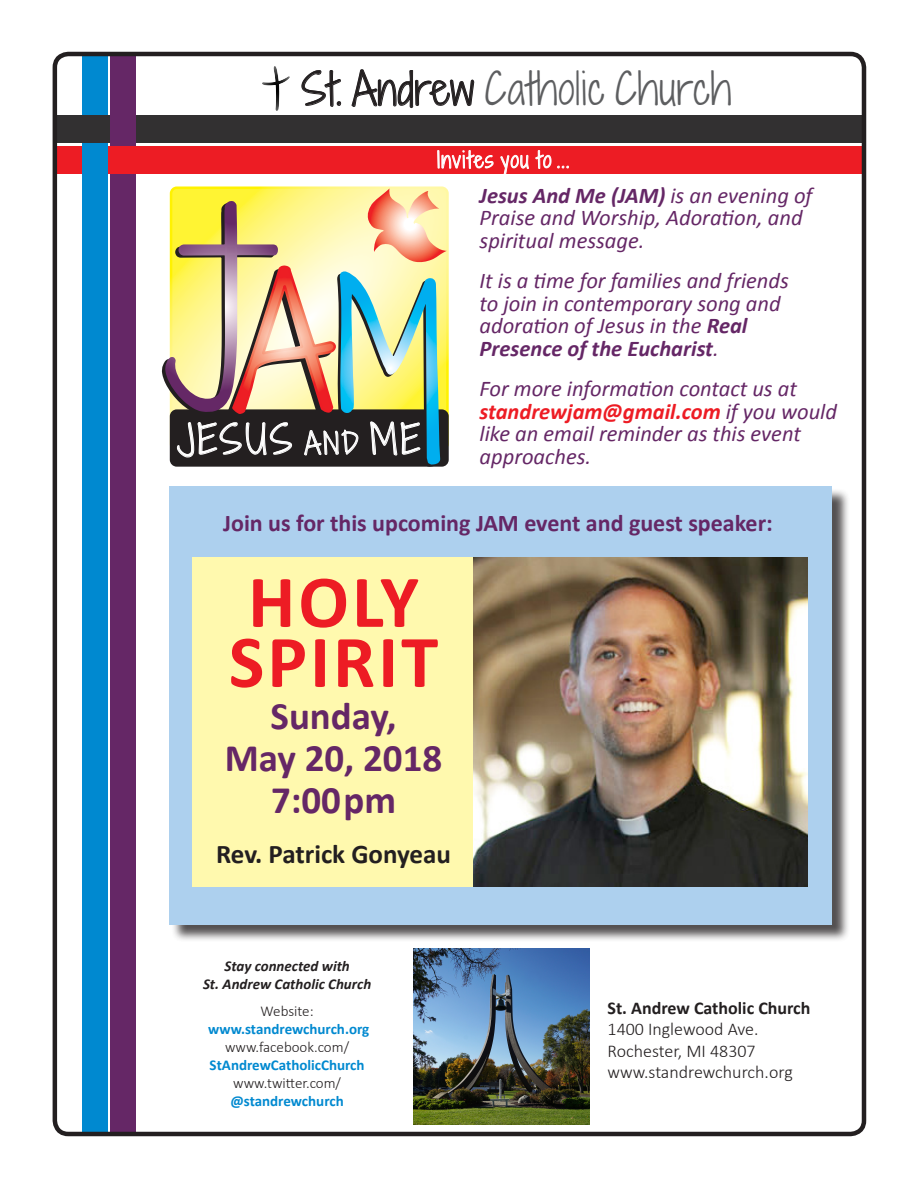
<style>
.page{position:relative;width:918px;height:1188px;background:#fff}
.page>*{position:absolute;margin:0;border:0;box-sizing:border-box;transform-origin:0 0}
.t1{font:700 75px "Calibri";letter-spacing:.04em;color:#ed1c24}
.t2{font:300 42px "Shadows Into";letter-spacing:.02em;color:#5d5e60}
.t3{font:700 39px "Calibri";color:#652766}
.t4{font:300 38.1px "Shadows Into";letter-spacing:.08em;color:#fff}
.t5{font:700 27px "Calibri";color:#231f20}
.t6{font:700 24px "Calibri";color:#652766}
.t7{font:italic 22.5px/22.5px "Calibri";color:#652766}
.t8{font:italic 700 22.5px "Calibri";color:#652766}
.t9{font:300 21px "Shadows Into";letter-spacing:.075em;color:#fff}
.t10{font:300 18px "Calibri";color:#231f20}
.t11{font:700 18px "Calibri";color:#231f20}
.t12{font:700 15px "Calibri";color:#0089d0}
.t13{font:300 15px "Calibri";color:#231f20}
.t14{font:italic 700 15px "Calibri";color:#231f20}
.s1{color:#231f20}
.s2{font-size:27.9px}
.s3{font-weight:700}
.s4{font-weight:400}
.s5{font-weight:700;color:#ed1c24}
</style>
<div class="page">
<div style="left:171px;top:488px;width:679px;height:455px;background:#231f20;opacity:.78"></div>
<div style="left:170px;top:487px;width:662px;height:438px;background:#add0ee"></div>
<div style="left:192px;top:557px;width:282px;height:330px;background:#fff9ae"></div>
<svg style="left:161px;top:188px;width:286px;height:279px;background:#bbb386"></svg>
<div style="left:55px;top:146px;width:809px;height:28px;background:#ed1c24"></div>
<div style="left:82px;top:54px;width:25px;height:1080px;background:#0089d0"></div>
<div style="left:110px;top:54px;width:26px;height:1080px;background:#652766"></div>
<svg style="left:301px;top:70px;width:41px;height:37px"></svg>
<img style="left:262px;top:66px;width:27px;height:44px">
<div style="left:109px;top:146px;width:28px;height:28px;background:#ed1c24"></div>
<img style="left:414px;top:949px;width:176px;height:175px">
<svg style="left:351px;top:69px;width:143px;height:100px"></svg>
<svg style="left:500px;top:154px;width:29px;height:20px"></svg>
<svg style="left:535px;top:150px;width:16px;height:19px"></svg>
<svg style="left:557px;top:166px;width:12px;height:2px"></svg>
<div style="left:55px;top:115px;width:809px;height:28px;background:#323031"></div>
<div style="left:53px;top:52px;width:813px;height:1084px;border:4px solid #231f20;border-radius:14px"></div>
<div style="left:110px;top:112px;width:26px;height:32px;background:#652766"></div>
<img style="left:474px;top:557px;width:334px;height:330px">
<p class="t2" style="left:301px;top:58px;width:432px"><span class="s1">St. Andrew</span> Catholic Church</p>
<p class="t4" style="left:177px;top:412px;width:245px">JESUS <span class="s2">AND</span> ME</p>
<p class="t9" style="left:437px;top:144px;width:134px">Invites you to ...</p>
<p class="t7" style="left:480px;top:183px;width:334px"><span class="s3">Jesus And Me (JAM)</span> is an evening of<br>Praise and Worship, Adoration, and spiritual message.</p>
<p class="t7" style="left:480px;top:269px;width:311px">It is a time for families and friends to join in contemporary song and adoration of Jesus in the <span class="s3">Real</span></p>
<p class="t8" style="left:480px;top:334px;width:241px">Presence of the Eucharist<span class="s4">.</span></p>
<p class="t7" style="left:480px;top:377px;width:359px">For more information contact us at <span class="s5">standrewjam@gmail.com</span> if you would like an email reminder as this event approaches.</p>
<p class="t6" style="left:223px;top:507px;width:551px">Join us for this upcoming JAM event and guest speaker:</p>
<p class="t1" style="left:248px;top:554px;width:172px">HOLY</p>
<p class="t1" style="left:229px;top:614px;width:211px">SPIRIT</p>
<p class="t3" style="left:271px;top:691px;width:127px">Sunday,</p>
<p class="t3" style="left:225px;top:733px;width:219px">May 20, 2018</p>
<p class="t3" style="left:271px;top:775px;width:127px">7:00pm</p>
<p class="t5" style="left:216px;top:837px;width:236px">Rev. Patrick Gonyeau</p>
<p class="t14" style="left:224px;top:956px;width:127px">Stay connected with</p>
<p class="t14" style="left:203px;top:974px;width:170px">St. Andrew Catholic Church</p>
<p class="t13" style="left:261px;top:1002px;width:55px">Website:</p>
<p class="t12" style="left:208px;top:1019px;width:163px">www.standrewchurch.org</p>
<p class="t13" style="left:225px;top:1038px;width:125px">www.facebook.com/</p>
<p class="t12" style="left:210px;top:1055px;width:156px">StAndrewCatholicChurch</p>
<p class="t13" style="left:233px;top:1074px;width:109px">www.twitter.com/</p>
<p class="t12" style="left:230px;top:1091px;width:115px">@standrewchurch</p>
<p class="t11" style="left:608px;top:996px;width:204px">St. Andrew Catholic Church</p>
<p class="t10" style="left:608px;top:1018px;width:153px">1400 Inglewood Ave.</p>
<p class="t10" style="left:608px;top:1040px;width:150px">Rochester, MI 48307</p>
<p class="t10" style="left:608px;top:1061px;width:187px">www.standrewchurch.org</p>
</div>
